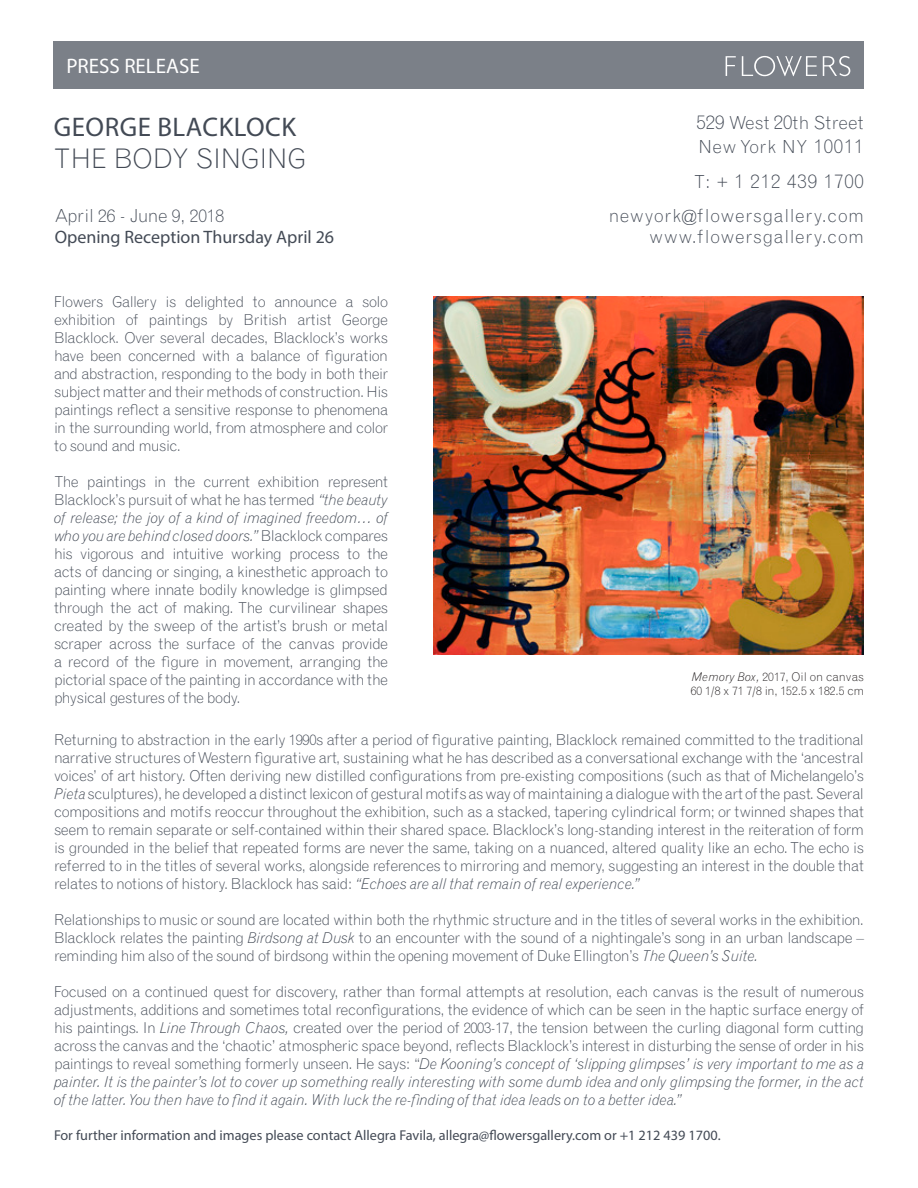
<style>
.page{position:relative;width:918px;height:1188px;background:#fff}
.page>*{position:absolute;margin:0;border:0;box-sizing:border-box;transform-origin:0 0}
.t1{font:27px "Myriad Pro";letter-spacing:.02em;color:#434a55}
.t2{font:300 27px "Grotesque MT Std";color:#434a55}
.t3{font:21px "Myriad Pro";color:#fff}
.t4{font:300 19.5px "Grotesque MT Std";letter-spacing:.05em;color:#434a55}
.t5{font:300 18px "Grotesque MT Std";letter-spacing:.035em;color:#434a55}
.t6{font:18px "Myriad Pro";color:#434a55}
.t7{font:300 18px "Grotesque MT Std";letter-spacing:-.015em;color:#434a55}
.t8{font:300 18px "Grotesque MT Std";letter-spacing:.005em;color:#434a55}
.t9{font:300 15px/18px "Grotesque MT Std";letter-spacing:-.035em;color:#434a55;text-align:justify}
.t10{font:14.25px "Myriad Pro";color:#434a55}
.t11{font:300 12px "Grotesque MT Std";color:#231f20}
.s1{font-size:19.5px}
.s2{font-size:18px}
.s3{font-style:italic}
</style>
<div class="page">
<div style="left:54px;top:42px;width:810px;height:47px;background:#7b8088"></div>
<svg style="left:726px;top:56px;width:10px;height:20px"></svg>
<svg style="left:823px;top:56px;width:27px;height:20px"></svg>
<svg style="left:742px;top:56px;width:75px;height:20px"></svg>
<img style="left:434px;top:296px;width:430px;height:359px">
<p class="t3" style="left:66px;top:53px;width:135px">PRESS RELEASE</p>
<p class="t1" style="left:54px;top:110px;width:244px">GEORGE BLACKLOCK</p>
<p class="t2" style="left:54px;top:142px;width:254px">THE BODY SINGING</p>
<p class="t7" style="left:55px;top:204px;width:171px">April 26 - June 9, 2018</p>
<p class="t6" style="left:55px;top:226px;width:281px">Opening Reception Thursday April 26</p>
<p class="t8" style="left:696px;top:112px;width:169px"><span class="s1">529</span> West <span class="s1">20</span>th Street</p>
<p class="t5" style="left:698px;top:135px;width:167px">New York NY <span class="s1">10011</span></p>
<p class="t4" style="left:694px;top:169px;width:172px"><span class="s2">T: +</span> 1 212 439 1700</p>
<p class="t5" style="left:609px;top:204px;width:257px">newyork@flowersgallery.com</p>
<p class="t5" style="left:650px;top:226px;width:216px">www.flowersgallery.com</p>
<p class="t9" style="left:54px;top:293px;width:336px">Flowers Gallery is delighted to announce a solo exhibition of paintings by British artist George Blacklock. Over several decades, Blacklock’s works have been concerned with a balance of figuration and abstraction, responding to the body in both their subject matter and their methods of construction. His paintings reflect a sensitive response to phenomena in the surrounding world, from atmosphere and color to sound and music.</p>
<p class="t9" style="left:54px;top:473px;width:336px">The paintings in the current exhibition represent Blacklock’s pursuit of what he has termed <span class="s3">“the beauty of release; the joy of a kind of imagined freedom… of who you are behind closed doors.”</span> Blacklock compares his vigorous and intuitive working process to the acts of dancing or singing, a kinesthetic approach to painting where innate bodily knowledge is glimpsed through the act of making. The curvilinear shapes created by the sweep of the artist’s brush or metal scraper across the surface of the canvas provide a record of the figure in movement, arranging the pictorial space of the painting in accordance with the physical gestures of the body.</p>
<p class="t9" style="left:54px;top:730px;width:812px">Returning to abstraction in the early 1990s after a period of figurative painting, Blacklock remained committed to the traditional narrative structures of Western figurative art, sustaining what he has described as a conversational exchange with the ‘ancestral voices’ of art history. Often deriving new distilled configurations from pre-existing compositions (such as that of Michelangelo’s <span class="s3">Pieta</span> sculptures), he developed a distinct lexicon of gestural motifs as way of maintaining a dialogue with the art of the past. Several compositions and motifs reoccur throughout the exhibition, such as a stacked, tapering cylindrical form; or twinned shapes that seem to remain separate or self-contained within their shared space. Blacklock’s long-standing interest in the reiteration of form is grounded in the belief that repeated forms are never the same, taking on a nuanced, altered quality like an echo. The echo is referred to in the titles of several works, alongside references to mirroring and memory, suggesting an interest in the double that relates to notions of history. Blacklock has said: <span class="s3">“Echoes are all that remain of real experience.”</span></p>
<p class="t9" style="left:54px;top:910px;width:812px">Relationships to music or sound are located within both the rhythmic structure and in the titles of several works in the exhibition.<br>Blacklock relates the painting <span class="s3">Birdsong at Dusk</span> to an encounter with the sound of a nightingale’s song in an urban landscape – reminding him also of the sound of birdsong within the opening movement of Duke Ellington’s <span class="s3">The Queen’s Suite.</span></p>
<p class="t9" style="left:54px;top:982px;width:812px">Focused on a continued quest for discovery, rather than formal attempts at resolution, each canvas is the result of numerous adjustments, additions and sometimes total reconfigurations, the evidence of which can be seen in the haptic surface energy of his paintings. In <span class="s3">Line Through Chaos,</span> created over the period of 2003-17, the tension between the curling diagonal form cutting across the canvas and the ‘chaotic’ atmospheric space beyond, reflects Blacklock’s interest in disturbing the sense of order in his paintings to reveal something formerly unseen. He says: “<span class="s3">De Kooning’s concept of ‘slipping glimpses’ is very important to me as a painter. It is the painter’s lot to cover up something really interesting with some dumb idea and only glimpsing the former, in the act of the latter. You then have to find it again. With luck the re-finding of that idea leads on to a better idea.”</span></p>
<p class="t10" style="left:54px;top:1126px;width:668px">For further information and images please contact Allegra Favila, allegra@flowersgallery.com or +1 212 439 1700.</p>
<p class="t11" style="left:692px;top:669px;width:174px"><span class="s3">Memory Box,</span> 2017, Oil on canvas</p>
<p class="t11" style="left:691px;top:683px;width:175px">60 1/8 x 71 7/8 in, 152.5 x 182.5 cm</p>
</div>
